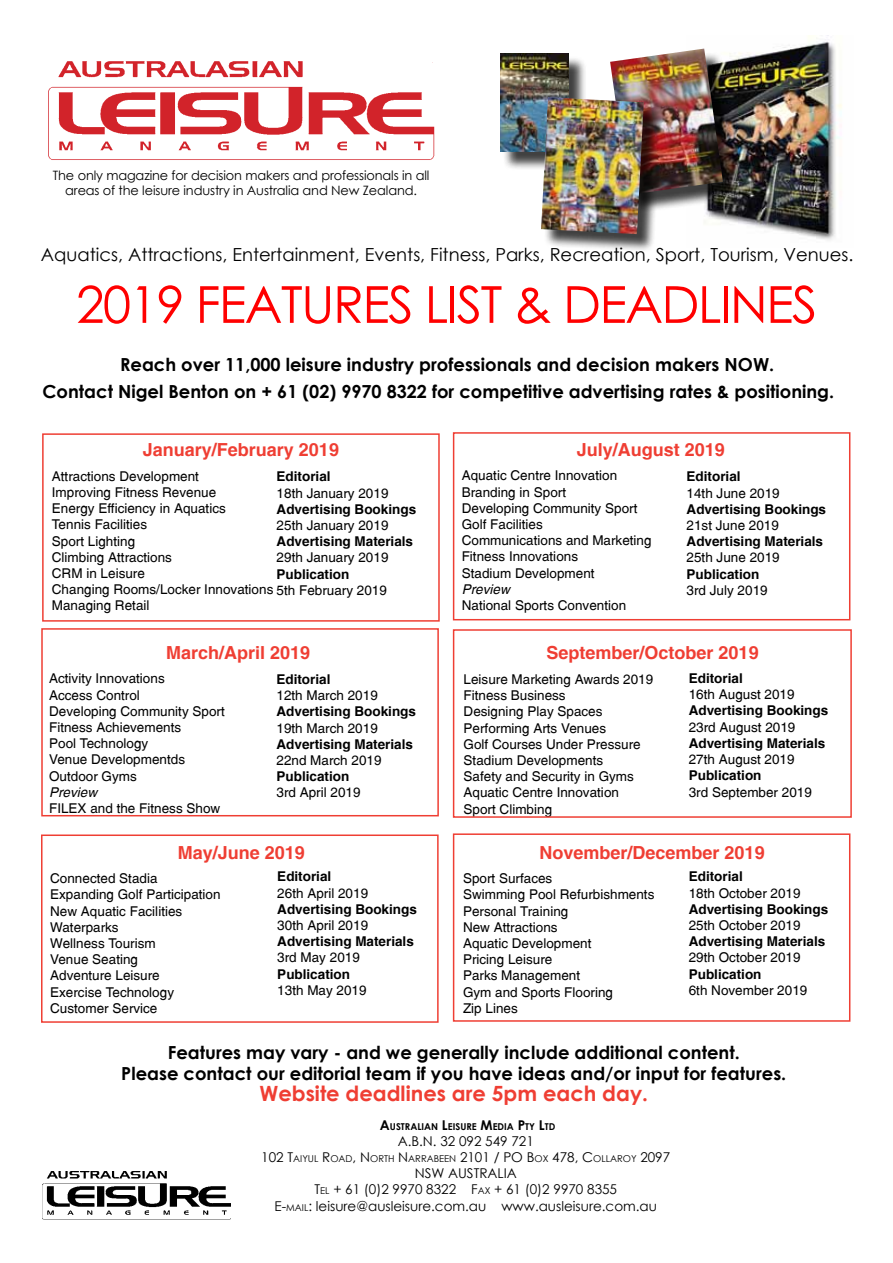
<style>
.page{position:relative;width:893px;height:1263px;background:#fff}
.page>*{position:absolute;margin:0;border:0;box-sizing:border-box;transform-origin:0 0}
.t1{font:51px "Century Gothic";letter-spacing:-.03em;color:#f00}
.t2{font:700 21px "Century Gothic";color:#ef3e33}
.t3{font:700 18px/27px "Century Gothic";color:#000}
.t4{font:700 18px "Switzerland";color:#ef3e33}
.t5{font:18px "Century Gothic";color:#000}
.t6{font:13.5px/16.2px "Switzerland Plain";color:#000}
.t7{font:700 13.5px "Switzerland";color:#000}
.t8{font:13.5px "Century Gothic";color:#000}
.t9{font:italic 13.5px "Switzerland";color:#000}
.t10{font:12.9px/15.5px "Century Gothic";letter-spacing:-.01em;color:#000;text-align:center}
.t11{font:9.45px "Century Gothic";color:#000}
.t12{font:700 9.45px "Century Gothic";color:#000}
.s1{font-size:13.5px}
.s2{font-style:inherit}
.s3{font-size:9.45px}
</style>
<div class="page">
<img style="left:702px;top:35px;width:140px;height:205px">
<img style="left:48px;top:61px;width:387px;height:99px">
<div style="left:41px;top:834px;width:398px;height:189px;border:2px solid #ef3e33"></div>
<img style="left:43px;top:1171px;width:188px;height:48px">
<div style="left:42px;top:433px;width:398px;height:189px;border:2px solid #ef3e33"></div>
<div style="left:453px;top:833px;width:397px;height:189px;border:2px solid #ef3e33"></div>
<div style="left:613px;top:51px;width:128px;height:162px;background:#000;opacity:.75"></div>
<img style="left:610px;top:49px;width:113px;height:146px">
<div style="left:502px;top:56px;width:85px;height:115px;background:#000;opacity:.75"></div>
<img style="left:500px;top:54px;width:68px;height:98px">
<div style="left:544px;top:100px;width:118px;height:152px;background:#000;opacity:.75"></div>
<img style="left:541px;top:97px;width:103px;height:137px">
<div style="left:453px;top:432px;width:397px;height:188px;border:2px solid #ef3e33"></div>
<div style="left:453px;top:629px;width:399px;height:189px;border:2px solid #ef3e33"></div>
<div style="left:41px;top:628px;width:398px;height:188px;border:2px solid #ef3e33"></div>
<p class="t10" style="left:53px;top:167px;width:378px">The only magazine for decision makers and professionals in all areas of the leisure industry in Australia and N ew Zealand.</p>
<h3 class="t5" style="left:41px;top:242px;width:814px">Aquatics, Attractions, Entertainment, Events, Fitness, Parks, Recreation, Sport, Tourism, Venues.</h3>
<h1 class="t1" style="left:76px;top:269px;width:283px">2019 Features</h1>
<h1 class="t1" style="left:425px;top:269px;width:205px">List &amp; Deadl</h1>
<h1 class="t1" style="left:720px;top:269px;width:69px">ines</h1>
<h3 class="t3" style="left:43px;top:350px;width:793px;text-indent:78px">Reach over 11,000 leisure industry professionals and decision makers now.<br>Contact N igel Benton on + 61 (02) 9970 8322 for competitive advertising rates &amp; positioning.</h3>
<h3 class="t4" style="left:143px;top:439px;width:198px">January/February 2019</h3>
<p class="t6" style="left:52px;top:468px;width:337px">Attractions Development<br>Improving Fitness Revenue<br>Energy Efficiency in Aquatics<br>Tennis Facilities<br>Sport Lighting<br>Climbing Attractions<br>CRM in Leisure<br>Changing Rooms/Locker Innovations 5th February 2019<br>Managing Retail</p>
<p class="t7" style="left:277px;top:468px;width:55px">Editorial</p>
<p class="t6" style="left:277px;top:485px;width:113px">18th January 2019</p>
<p class="t7" style="left:277px;top:501px;width:141px">Advertising Bookings</p>
<p class="t6" style="left:277px;top:517px;width:113px">25th January 2019</p>
<p class="t7" style="left:277px;top:533px;width:138px">Advertising Materials</p>
<p class="t6" style="left:277px;top:549px;width:113px">29th January 2019</p>
<p class="t7" style="left:277px;top:566px;width:74px">Publication</p>
<h3 class="t4" style="left:166px;top:641px;width:146px">March/April 2019</h3>
<p class="t6" style="left:49px;top:670px;width:177px">Activity Innovations<br>Access Control<br>Developing Community Sport<br>Fitness Achievements<br>Pool Technology<br>Venue Developmentds<br>Outdoor Gyms</p>
<p class="t9" style="left:49px;top:784px;width:50px">Preview</p>
<p class="t6" style="left:49px;top:800px;width:173px">FILEX and the Fitness Show</p>
<p class="t7" style="left:276px;top:671px;width:55px">Editorial</p>
<p class="t6" style="left:276px;top:687px;width:103px">12th March 2019</p>
<p class="t7" style="left:276px;top:703px;width:141px">Advertising Bookings</p>
<p class="t6" style="left:276px;top:719px;width:103px">19th March 2019</p>
<p class="t7" style="left:276px;top:736px;width:138px">Advertising Materials</p>
<p class="t6" style="left:276px;top:752px;width:107px">22nd March 2019</p>
<p class="t7" style="left:276px;top:768px;width:74px">Publication</p>
<p class="t6" style="left:276px;top:784px;width:86px">3rd April 2019</p>
<h3 class="t4" style="left:178px;top:841px;width:129px">May/June 2019</h3>
<p class="t6" style="left:50px;top:870px;width:172px">Connected Stadia<br>Expanding Golf Participation<br>New Aquatic Facilities<br>Waterparks<br>Wellness Tourism<br>Venue Seating<br>Adventure Leisure<br>Exercise Technology<br>Customer Service</p>
<p class="t7" style="left:277px;top:868px;width:55px">Editorial</p>
<p class="t6" style="left:277px;top:884px;width:92px">26th April 2019</p>
<p class="t7" style="left:277px;top:901px;width:141px">Advertising Bookings</p>
<p class="t6" style="left:277px;top:917px;width:92px">30th April 2019</p>
<p class="t7" style="left:277px;top:933px;width:138px">Advertising Materials</p>
<p class="t6" style="left:277px;top:949px;width:84px">3rd May 2019</p>
<p class="t7" style="left:277px;top:965px;width:74px">Publication</p>
<p class="t6" style="left:277px;top:982px;width:91px">13th May 2019</p>
<h3 class="t4" style="left:577px;top:438px;width:150px">July/August 2019</h3>
<p class="t6" style="left:462px;top:467px;width:191px">Aquatic Centre Innovation<br>Branding in Sport<br>Developing Community Sport<br>Golf Facilities<br>Communications and Marketing<br>Fitness Innovations<br>Stadium Development</p>
<p class="t9" style="left:462px;top:581px;width:50px">Preview</p>
<p class="t6" style="left:462px;top:597px;width:166px">National Sports Convention</p>
<p class="t7" style="left:687px;top:468px;width:55px">Editorial</p>
<p class="t6" style="left:687px;top:485px;width:95px">14th June 2019</p>
<p class="t7" style="left:687px;top:501px;width:141px">Advertising Bookings</p>
<p class="t6" style="left:687px;top:517px;width:94px">21st June 2019</p>
<p class="t7" style="left:687px;top:533px;width:138px">Advertising Materials</p>
<p class="t6" style="left:687px;top:549px;width:95px">25th June 2019</p>
<p class="t7" style="left:687px;top:566px;width:74px">Publication</p>
<p class="t6" style="left:687px;top:582px;width:83px">3rd July 2019</p>
<h3 class="t4" style="left:546px;top:642px;width:214px">September/October 2019</h3>
<p class="t6" style="left:464px;top:671px;width:191px">Leisure Marketing Awards 2019<br>Fitness Business<br>Designing Play Spaces<br>Performing Arts Venues<br>Golf Courses Under Pressure<br>Stadium Developments<br>Safety and Security in Gyms<br>Aquatic Centre Innovation<br>Sport Climbing</p>
<p class="t7" style="left:689px;top:670px;width:55px">Editorial</p>
<p class="t6" style="left:689px;top:686px;width:107px">16th August 2019</p>
<p class="t7" style="left:689px;top:702px;width:141px">Advertising Bookings</p>
<p class="t6" style="left:689px;top:719px;width:108px">23rd August 2019</p>
<p class="t7" style="left:689px;top:735px;width:138px">Advertising Materials</p>
<p class="t6" style="left:689px;top:751px;width:107px">27th August 2019</p>
<p class="t7" style="left:689px;top:767px;width:74px">Publication</p>
<p class="t6" style="left:689px;top:783px;width:125px">3rd September 2019</p>
<h3 class="t4" style="left:539px;top:841px;width:227px">November/December 2019</h3>
<p class="t6" style="left:463px;top:870px;width:193px">Sport Surfaces<br>Swimming Pool Refurbishments<br>Personal Training<br>New Attractions<br>Aquatic Development<br>Pricing Leisure<br>Parks Management<br>Gym and Sports Flooring<br>Zip Lines</p>
<p class="t7" style="left:689px;top:868px;width:55px">Editorial</p>
<p class="t6" style="left:689px;top:884px;width:113px">18th October 2019</p>
<p class="t7" style="left:689px;top:901px;width:141px">Advertising Bookings</p>
<p class="t6" style="left:689px;top:917px;width:113px">25th October 2019</p>
<p class="t7" style="left:689px;top:933px;width:138px">Advertising Materials</p>
<p class="t6" style="left:689px;top:949px;width:113px">29th October 2019</p>
<p class="t7" style="left:689px;top:965px;width:74px">Publication</p>
<p class="t6" style="left:689px;top:982px;width:120px">6th November 2019</p>
<h3 class="t3" style="left:121px;top:1041px;width:666px;line-height:21px;text-align:center">Features may vary - and we generally include additional content.<br>Please contact our editorial team if you have ideas and/or input for features.</h3>
<h2 class="t2" style="left:260px;top:1077px;width:390px">Website deadlines are 5pm each day.</h2>
<p class="t12" style="left:380px;top:1119px;width:177px"><span class="s1">A</span>USTRALIAN <span class="s1">L</span>EISURE <span class="s1">M</span>EDIA <span class="s1">P</span>TY <span class="s1">L</span>TD</p>
<p class="t8" style="left:398px;top:1131px;width:138px">A.B.N . 32 092 549 721</p>
<p class="t11" style="left:261px;top:1152px;width:410px"><span class="s1">102</span> <span class="s1">T</span>AIYUL <span class="s1">R</span>OAD<span class="s1">, N</span>ORTH <span class="s1">N</span>ARRABEEN <span class="s1">2101 /</span> <span class="s1">PO</span> <span class="s1">B</span>OX <span class="s1">478,</span> <span class="s1">C</span>OLLAROY <span class="s1">2097</span></p>
<p class="t8" style="left:415px;top:1164px;width:61px">NSW Austral</p>
<p class="t8" style="left:504px;top:1164px;width:14px">ia</p>
<p class="t8" style="left:314px;top:1180px;width:304px"><span class="s2">T</span><span class="s3">EL</span> + 61 (0)2 9970 8322 <span class="s2">F</span><span class="s3">AX</span> + 61 (0)2 9970 8355</p>
<p class="t8" style="left:275px;top:1196px;width:384px">E-<span class="s3">MAIL</span>: leisure@ausleisure.com.au www.ausleisure.com.au</p>
</div>
